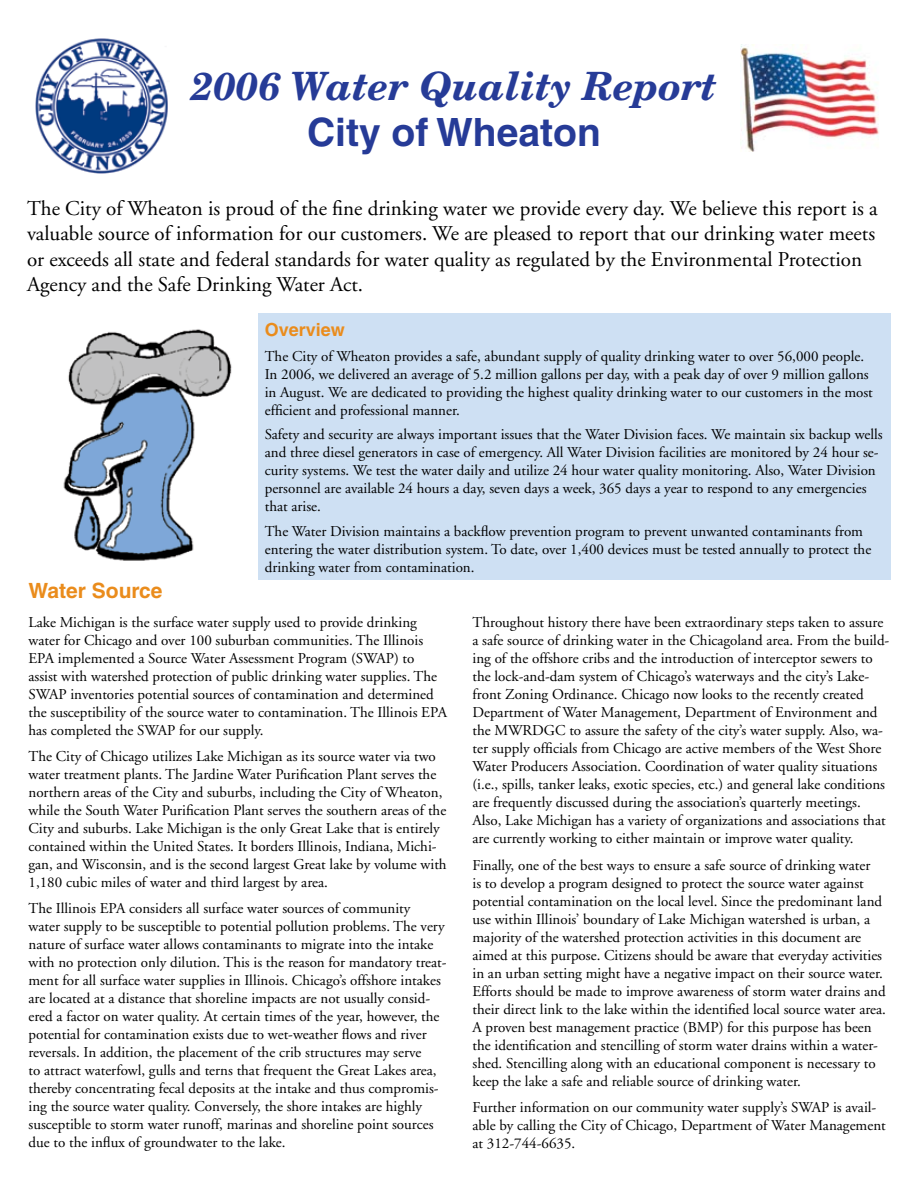
<style>
.page{position:relative;width:918px;height:1188px;background:#fff}
.page>*{position:absolute;margin:0;border:0;box-sizing:border-box;transform-origin:0 0}
.t1{font:italic 700 39px "New Century Schlbk";color:#263b97}
.t2{font:700 39px "Helvetica";color:#263b97}
.t3{font:21px/25.2px "Adobe Garamond";color:#000}
.t4{font:700 21px "Helvetica";color:#ea8c1c}
.t5{font:700 18px "Helvetica";color:#ea8c1c}
.t6{font:15px/18px "Adobe Garamond";color:#000}
</style>
<div class="page">
<div style="left:258px;top:314px;width:633px;height:266px;background:#cee0f3"></div>
<img style="left:35px;top:38px;width:133px;height:136px">
<img style="left:740px;top:45px;width:139px;height:107px">
<img style="left:63px;top:329px;width:169px;height:232px">
<h1 class="t1" style="left:191px;top:61px;width:527px">2006 Water Quality Report</h1>
<h1 class="t2" style="left:307px;top:109px;width:295px">City of Wheaton</h1>
<p class="t3" style="left:27px;top:196px;width:852px">The City of Wheaton is proud of the fine drinking water we provide every day. We believe this report is a valuable source of information for our customers. We are pleased to report that our drinking water meets or exceeds all state and federal standards for water quality as regulated by the Environmental Protection Agency and the Safe Drinking Water Act.</p>
<p class="t5" style="left:265px;top:319px;width:81px">Overview</p>
<p class="t6" style="left:265px;top:347px;width:610px">The City of Wheaton provides a safe, abundant supply of quality drinking water to over 56,000 people.<br>In 2006, we delivered an average of 5.2 million gallons per day, with a peak day of over 9 million gallons in August. We are dedicated to providing the highest quality drinking water to our customers in the most efficient and professional manner.</p>
<p class="t6" style="left:265px;top:426px;width:619px">Safety and security are always important issues that the Water Division faces. We maintain six backup wells and three diesel generators in case of emergency. All Water Division facilities are monitored by 24 hour se&shy;curity systems. We test the water daily and utilize 24 hour water quality monitoring. Also, Water Division personnel are available 24 hours a day, seven days a week, 365 days a year to respond to any emergencies that arise.</p>
<p class="t6" style="left:265px;top:523px;width:608px">The Water Division maintains a backflow prevention program to prevent unwanted contaminants from entering the water distribution system. To date, over 1,400 devices must be tested annually to protect the drinking water from contamination.</p>
<h2 class="t4" style="left:28px;top:578px;width:136px">Water Source</h2>
<p class="t6" style="left:28px;top:614px;width:420px">Lake Michigan is the surface water supply used to provide drinking water for Chicago and over 100 suburban communities. The Illinois EPA implemented a Source Water Assessment Program (SWAP) to assist with watershed protection of public drinking water supplies. The SWAP inventories potential sources of contamination and determined the susceptibility of the source water to contamination. The Illinois EPA has completed the SWAP for our supply.</p>
<p class="t6" style="left:28px;top:748px;width:420px">The City of Chicago utilizes Lake Michigan as its source water via two water treatment plants. The Jardine Water Purification Plant serves the northern areas of the City and suburbs, including the City of Wheaton, while the South Water Purification Plant serves the southern areas of the City and suburbs. Lake Michigan is the only Great Lake that is entirely contained within the United States. It borders Illinois, Indiana, Michi&shy;gan, and Wisconsin, and is the second largest Great lake by volume with 1,180 cubic miles of water and third largest by area.</p>
<p class="t6" style="left:28px;top:900px;width:420px">The Illinois EPA considers all surface water sources of community<br>water supply to be susceptible to potential pollution problems. The very nature of surface water allows contaminants to migrate into the intake with no protection only dilution. This is the reason for mandatory treat&shy;ment for all surface water supplies in Illinois. Chicago’s offshore intakes are located at a distance that shoreline impacts are not usually consid&shy;ered a factor on water quality. At certain times of the year, however, the potential for contamination exists due to wet-weather flows and river reversals. In addition, the placement of the crib structures may serve<br>to attract waterfowl, gulls and terns that frequent the Great Lakes area, thereby concentrating fecal deposits at the intake and thus compromis&shy;ing the source water quality. Conversely, the shore intakes are highly susceptible to storm water runoff, marinas and shoreline point sources due to the influx of groundwater to the lake.</p>
<p class="t6" style="left:472px;top:614px;width:418px">Throughout history there have been extraordinary steps taken to assure a safe source of drinking water in the Chicagoland area. From the build&shy;ing of the offshore cribs and the introduction of interceptor sewers to the lock-and-dam system of Chicago’s waterways and the city’s Lake&shy;front Zoning Ordinance. Chicago now looks to the recently created Department of Water Management, Department of Environment and the MWRDGC to assure the safety of the city’s water supply. Also, wa&shy;ter supply officials from Chicago are active members of the West Shore Water Producers Association. Coordination of water quality situations (i.e., spills, tanker leaks, exotic species, etc.) and general lake conditions are frequently discussed during the association’s quarterly meetings.<br>Also, Lake Michigan has a variety of organizations and associations that are currently working to either maintain or improve water quality.</p>
<p class="t6" style="left:472px;top:856px;width:415px">Finally, one of the best ways to ensure a safe source of drinking water<br>is to develop a program designed to protect the source water against potential contamination on the local level. Since the predominant land use within Illinois’ boundary of Lake Michigan watershed is urban, a majority of the watershed protection activities in this document are aimed at this purpose. Citizens should be aware that everyday activities in an urban setting might have a negative impact on their source water.<br>Efforts should be made to improve awareness of storm water drains and their direct link to the lake within the identified local source water area.<br>A proven best management practice (BMP) for this purpose has been the identification and stencilling of storm water drains within a water&shy;shed. Stencilling along with an educational component is necessary to keep the lake a safe and reliable source of drinking water.</p>
<p class="t6" style="left:472px;top:1098px;width:415px">Further information on our community water supply’s SWAP is avail&shy;able by calling the City of Chicago, Department of Water Management at 312-744-6635.</p>
</div>
